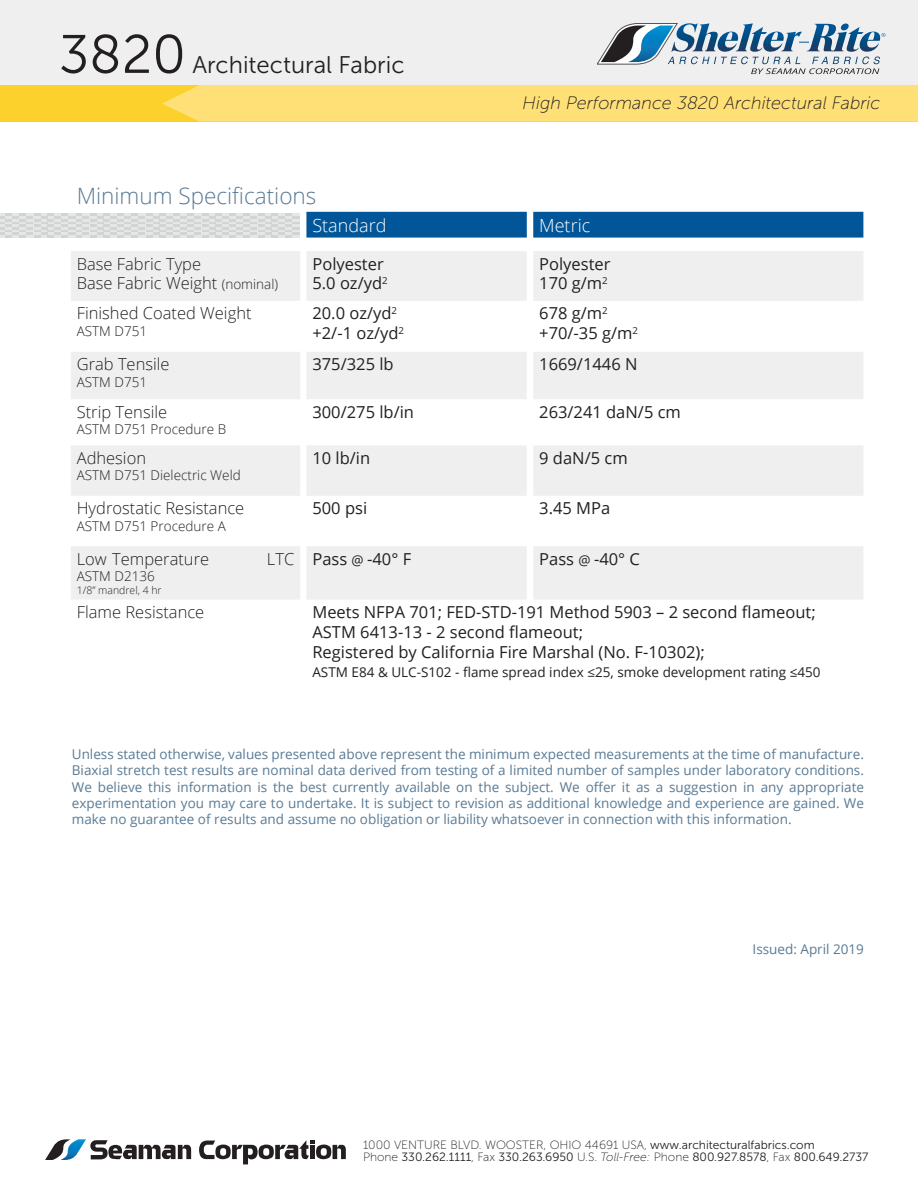
<style>
.page{position:relative;width:918px;height:1188px;background:#fff}
.page>*{position:absolute;margin:0;border:0;box-sizing:border-box;transform-origin:0 0}
.t1{font:54px "Museo Sans 300";color:#231f20}
.t2{font:24px "Museo Sans 300";color:#231f20}
.t3{font:300 22.5px "Open Sans";color:#597a94}
.t4{font:italic 18px "Museo Sans 100";color:#231f20}
.t5{font:300 18px "Open Sans";color:#fff}
.t6{font:16.5px/19.8px "Open Sans";color:#231f20}
.t7{font:300 16.5px/19.8px "Open Sans";color:#231f20}
.t8{font:13.5px/16.2px "Open Sans";color:#597a94;text-align:justify}
.t9{font:300 13.5px "Open Sans";color:#231f20}
.t10{font:13.5px "Open Sans";color:#231f20}
.t11{font:12px "Museo Sans 300";color:#231f20}
.t12{font:12px "Museo Sans 100";color:#231f20}
.t13{font:300 10.5px "Open Sans";color:#231f20}
.s1{font-size:13.5px}
.s2{font-family:"Museo Sans 300"}
.s3{font-family:"Museo Sans 100"}
.s4{font-family:"Museo Sans 100";font-style:italic}
</style>
<div class="page">
<div style="left:0;top:0;width:918px;height:122px;background:#efeff0"></div>
<div style="left:0;top:85px;width:918px;height:37px;background:#fcd12c"></div>
<div style="left:162px;top:85px;width:756px;height:37px;background:#ffe077"></div>
<svg style="left:597px;top:23px;width:289px;height:51px"></svg>
<div style="left:306px;top:212px;width:557px;height:26px;background:#005699"></div>
<svg style="left:71px;top:251px;width:792px;height:348px;fill:#efeff0"></svg>
<svg style="left:45px;top:1139px;width:146px;height:21px"></svg>
<svg style="left:199px;top:1140px;width:147px;height:24px"></svg>
<svg style="left:0;top:213px;width:300px;height:25px;background:#dcdddd"></svg>
<h1 class="t1" style="left:59px;top:25px;width:129px">3820</h1>
<h2 class="t2" style="left:192px;top:52px;width:214px">Architectural Fabric</h2>
<h3 class="t3" style="left:77px;top:180px;width:241px">Minimum Specifications</h3>
<h3 class="t4" style="left:523px;top:93px;width:359px">High Performance 3820 Architectural Fabric</h3>
<h3 class="t5" style="left:312px;top:213px;width:75px">Standard</h3>
<h3 class="t5" style="left:539px;top:213px;width:53px">Metric</h3>
<p class="t7" style="left:77px;top:253px;width:203px">Base Fabric Type<br>Base Fabric Weight <span class="s1">(nominal)</span></p>
<p class="t6" style="left:312px;top:253px;width:77px">Polyester<br>5.0 oz/yd<sup>2</sup></p>
<p class="t6" style="left:539px;top:253px;width:73px">Polyester<br>170 g/m<sup>2</sup></p>
<p class="t7" style="left:77px;top:303px;width:176px">Finished Coated Weight</p>
<p class="t9" style="left:77px;top:322px;width:72px">ASTM D751</p>
<p class="t6" style="left:312px;top:303px;width:93px">20.0 oz/yd<sup>2 </sup>+2/-1 oz/yd<sup>2</sup></p>
<p class="t6" style="left:539px;top:303px;width:100px">678 g/m<sup>2 </sup>+70/-35 g/m<sup>2</sup></p>
<p class="t7" style="left:77px;top:354px;width:94px">Grab Tensile</p>
<p class="t9" style="left:77px;top:372px;width:72px">ASTM D751</p>
<p class="t6" style="left:312px;top:354px;width:83px">375/325 lb</p>
<p class="t6" style="left:539px;top:354px;width:100px">1669/1446 N</p>
<p class="t7" style="left:77px;top:402px;width:92px">Strip Tensile</p>
<p class="t9" style="left:77px;top:420px;width:151px">ASTM D751 Procedure B</p>
<p class="t6" style="left:312px;top:402px;width:103px">300/275 lb/in</p>
<p class="t6" style="left:539px;top:402px;width:143px">263/241 daN/5 cm</p>
<p class="t7" style="left:77px;top:448px;width:71px">Adhesion</p>
<p class="t9" style="left:77px;top:466px;width:166px">ASTM D751 Dielectric Weld</p>
<p class="t6" style="left:312px;top:448px;width:59px">10 lb/in</p>
<p class="t6" style="left:539px;top:448px;width:90px">9 daN/5 cm</p>
<p class="t7" style="left:77px;top:498px;width:169px">Hydrostatic Resistance</p>
<p class="t9" style="left:77px;top:516px;width:151px">ASTM D751 Procedure A</p>
<p class="t6" style="left:312px;top:498px;width:56px">500 psi</p>
<p class="t6" style="left:539px;top:498px;width:72px">3.45 MPa</p>
<p class="t7" style="left:77px;top:549px;width:134px">Low Temperature</p>
<p class="t7" style="left:267px;top:549px;width:29px">LTC</p>
<p class="t9" style="left:77px;top:567px;width:80px">ASTM D2136</p>
<p class="t13" style="left:77px;top:583px;width:86px">1/8” mandrel, 4 hr</p>
<p class="t6" style="left:312px;top:549px;width:100px">Pass <span class="s1">@</span> -40° F</p>
<p class="t6" style="left:539px;top:549px;width:102px">Pass <span class="s1">@</span> -40° C</p>
<p class="t7" style="left:77px;top:602px;width:129px">Flame Resistance</p>
<p class="t6" style="left:312px;top:602px;width:505px">Meets NFPA 701; FED-STD-191 Method 5903 – 2 second flameout;<br>ASTM 6413-13 - 2 second flameout;<br>Registered by California Fire Marshal (No. F-10302);</p>
<p class="t10" style="left:312px;top:663px;width:510px">ASTM E84 &amp; ULC-S102 - flame spread index ≤25, smoke development rating ≤450</p>
<p class="t8" style="left:72px;top:746px;width:794px">Unless stated otherwise, values presented above represent the minimum expected measurements at the time of manufacture.<br>Biaxial stretch test results are nominal data derived from testing of a limited number of samples under laboratory conditions.<br>We believe this information is the best currently available on the subject. We offer it as a suggestion in any appropriate experimentation you may care to undertake. It is subject to revision as additional knowledge and experience are gained. We make no guarantee of results and assume no obligation or liability whatsoever in connection with this information.</p>
<p class="t8" style="left:753px;top:940px;width:113px">Issued: April 2019</p>
<p class="t12" style="left:363px;top:1139px;width:453px">1000 VENTURE BLVD. WOOSTER, OHIO 44691 USA, <span class="s2">www.architecturalfabrics.com</span></p>
<p class="t11" style="left:363px;top:1150px;width:507px"><span class="s3">Phone</span> 330.262.1111<span class="s3">, Fax</span> 330.263.6950 <span class="s3">U.S.</span> <span class="s4">Toll-Free:</span> <span class="s3">Phone</span> 800.927.8578<span class="s3">, Fax</span> 800.649.2737</p>
</div>
